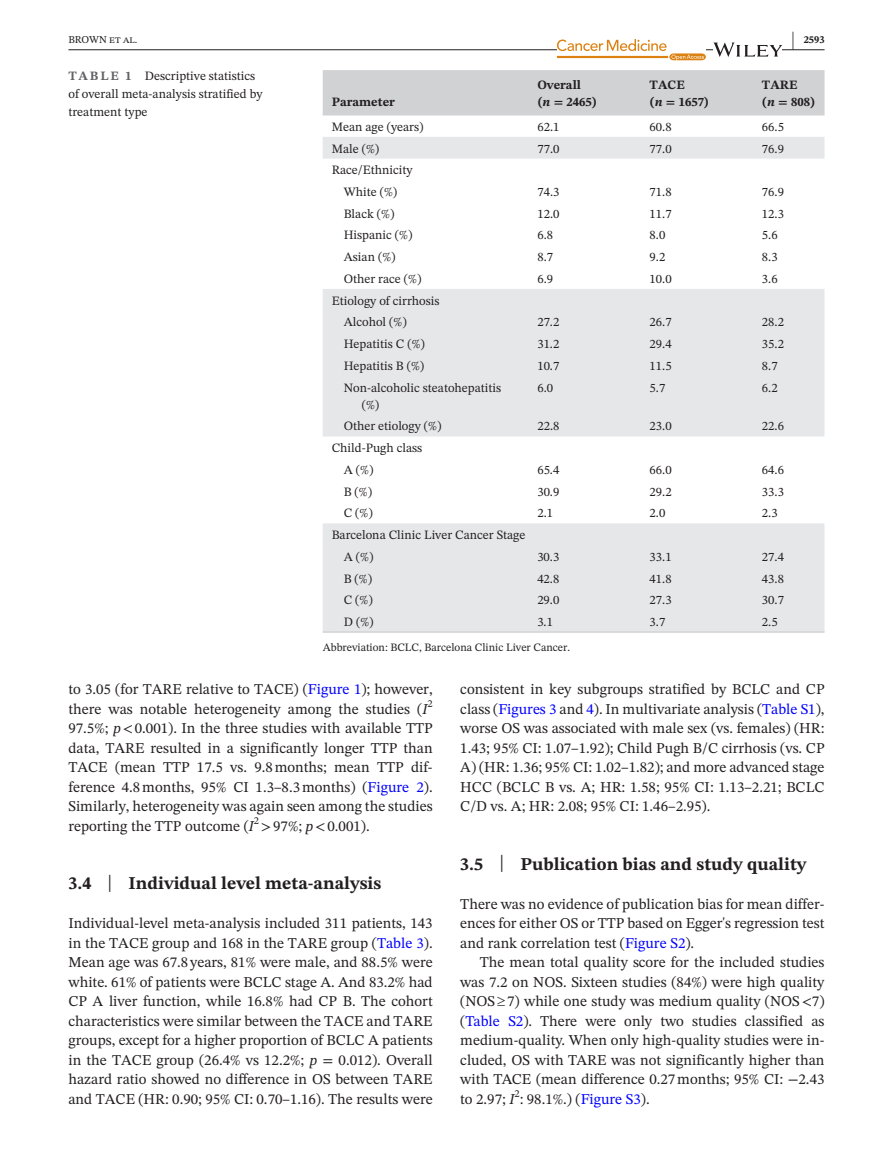
<style>
.page{position:relative;width:893px;height:1174px;background:#fff}
.page>*{position:absolute;margin:0;border:0;box-sizing:border-box;transform-origin:0 0}
.t1{font:700 21px "STIX Two Text";color:#231f20;scale:.42 1}
.t2{font:700 18px "STIX Two Text";color:#231f20}
.t3{font:15px/19.5px "STIX Two Text";color:#231f20;text-align:justify}
.t4{font:12.75px/21.8px "STIX Two Text";color:#231f20}
.t5{font:700 12.75px/17.2px "STIX Two Text";color:#231f20}
.t6{font:11.25px "STIX Two Text";color:#231f20}
.t7{font:10.5px "STIX Two Text";color:#231f20}
.t8{font:700 10.5px "STIX Two Text";color:#231f20}
.s1{font-weight:700;color:#636366}
.s2{font-style:italic}
.s3{font-family:"STIX"}
.s4{color:#00f}
.s5{font-weight:400;font-size:23.7px}
</style>
<div class="page">
<hr style="left:68px;top:49px;width:756px;height:1px;background:#231f20">
<svg style="left:557px;top:39px;width:149px;height:21px"></svg>
<svg style="left:713px;top:43px;width:69px;height:14px"></svg>
<div style="left:323px;top:70px;width:501px;height:45px;background:#d1d2d4"></div>
<svg style="left:323px;top:137px;width:501px;height:494px;fill:#e6e7e9"></svg>
<hr style="left:323px;top:631px;width:205px;height:2px;background:#d1d2d4">
<hr style="left:528px;top:631px;width:113px;height:2px;background:#d1d2d4">
<hr style="left:641px;top:631px;width:112px;height:2px;background:#d1d2d4">
<hr style="left:753px;top:631px;width:71px;height:2px;background:#d1d2d4">
<h1 class="t1" style="left:792px;top:24px;width:8px">|</h1>
<p class="t7" style="left:68px;top:32px;width:70px">BROWN et al.</p>
<p class="t8" style="left:804px;top:32px;width:22px">2593</p>
<p class="t4" style="left:68px;top:66px;width:196px;line-height:18px"><span class="s1">TABLE 1</span> Descriptive statistics of overall meta-analysis stratified by treatment type</p>
<p class="t5" style="left:332px;top:94px;width:65px">Parameter</p>
<p class="t5" style="left:537px;top:76px;width:61px">Overall (<span class="s2">n</span> <span class="s3">=</span> 2465)</p>
<p class="t5" style="left:650px;top:76px;width:61px">TACE<br>(<span class="s2">n</span> <span class="s3">=</span> 1657)</p>
<p class="t5" style="left:762px;top:76px;width:55px">TARE<br>(<span class="s2">n</span> <span class="s3">=</span> 808)</p>
<p class="t4" style="left:332px;top:116px;width:93px">Mean age (years)</p>
<p class="t4" style="left:537px;top:116px;width:24px">62.1</p>
<p class="t4" style="left:650px;top:116px;width:24px">60.8</p>
<p class="t4" style="left:762px;top:116px;width:24px">66.5</p>
<p class="t4" style="left:332px;top:137px;width:49px">Male (%)</p>
<p class="t4" style="left:537px;top:137px;width:24px">77.0</p>
<p class="t4" style="left:650px;top:137px;width:24px">77.0</p>
<p class="t4" style="left:762px;top:137px;width:24px">76.9</p>
<p class="t4" style="left:332px;top:159px;width:82px;text-align:center">Race/Ethnicity<br>White (%)</p>
<p class="t4" style="left:537px;top:181px;width:24px">74.3</p>
<p class="t4" style="left:650px;top:181px;width:24px">71.8</p>
<p class="t4" style="left:762px;top:181px;width:24px">76.9</p>
<p class="t4" style="left:344px;top:202px;width:52px">Black (%)</p>
<p class="t4" style="left:537px;top:202px;width:24px">12.0</p>
<p class="t4" style="left:650px;top:202px;width:24px">11.7</p>
<p class="t4" style="left:762px;top:202px;width:24px">12.3</p>
<p class="t4" style="left:344px;top:224px;width:70px">Hispanic (%)</p>
<p class="t4" style="left:537px;top:224px;width:17px">6.8</p>
<p class="t4" style="left:650px;top:224px;width:17px">8.0</p>
<p class="t4" style="left:762px;top:224px;width:17px">5.6</p>
<p class="t4" style="left:344px;top:246px;width:53px">Asian (%)</p>
<p class="t4" style="left:537px;top:246px;width:17px">8.7</p>
<p class="t4" style="left:650px;top:246px;width:17px">9.2</p>
<p class="t4" style="left:762px;top:246px;width:17px">8.3</p>
<p class="t4" style="left:344px;top:268px;width:79px">Other race (%)</p>
<p class="t4" style="left:537px;top:268px;width:17px">6.9</p>
<p class="t4" style="left:650px;top:268px;width:24px">10.0</p>
<p class="t4" style="left:762px;top:268px;width:17px">3.6</p>
<p class="t4" style="left:344px;top:289px;width:97px;text-indent:-12px">Etiology of cirrhosis<br>Alcohol (%)</p>
<p class="t4" style="left:537px;top:311px;width:24px">27.2</p>
<p class="t4" style="left:650px;top:311px;width:24px">26.7</p>
<p class="t4" style="left:762px;top:311px;width:24px">28.2</p>
<p class="t4" style="left:344px;top:333px;width:83px">Hepatitis C (%)</p>
<p class="t4" style="left:537px;top:333px;width:24px">31.2</p>
<p class="t4" style="left:650px;top:333px;width:24px">29.4</p>
<p class="t4" style="left:762px;top:333px;width:24px">35.2</p>
<p class="t4" style="left:344px;top:354px;width:82px">Hepatitis B (%)</p>
<p class="t4" style="left:537px;top:354px;width:24px">10.7</p>
<p class="t4" style="left:650px;top:354px;width:24px">11.5</p>
<p class="t4" style="left:762px;top:354px;width:17px">8.7</p>
<p class="t4" style="left:362px;top:378px;width:141px;line-height:17.2px;text-indent:-18px">Non-alcoholic steatohepatitis (%)</p>
<p class="t4" style="left:537px;top:376px;width:17px">6.0</p>
<p class="t4" style="left:650px;top:376px;width:17px">5.7</p>
<p class="t4" style="left:762px;top:376px;width:17px">6.2</p>
<p class="t4" style="left:344px;top:415px;width:99px">Other etiology (%)</p>
<p class="t4" style="left:537px;top:415px;width:24px">22.8</p>
<p class="t4" style="left:650px;top:415px;width:24px">23.0</p>
<p class="t4" style="left:762px;top:415px;width:24px">22.6</p>
<p class="t4" style="left:344px;top:437px;width:80px;text-indent:-12px">Child-Pugh class<br>A (%)</p>
<p class="t4" style="left:537px;top:459px;width:24px">65.4</p>
<p class="t4" style="left:650px;top:459px;width:24px">66.0</p>
<p class="t4" style="left:762px;top:459px;width:24px">64.6</p>
<p class="t4" style="left:344px;top:480px;width:30px">B (%)</p>
<p class="t4" style="left:537px;top:480px;width:24px">30.9</p>
<p class="t4" style="left:650px;top:480px;width:24px">29.2</p>
<p class="t4" style="left:762px;top:480px;width:24px">33.3</p>
<p class="t4" style="left:344px;top:502px;width:31px">C (%)</p>
<p class="t4" style="left:537px;top:502px;width:17px">2.1</p>
<p class="t4" style="left:650px;top:502px;width:17px">2.0</p>
<p class="t4" style="left:762px;top:502px;width:17px">2.3</p>
<p class="t4" style="left:344px;top:524px;width:183px;text-indent:-12px">Barcelona Clinic Liver Cancer Stage<br>A (%)</p>
<p class="t4" style="left:537px;top:545px;width:24px">30.3</p>
<p class="t4" style="left:650px;top:545px;width:24px">33.1</p>
<p class="t4" style="left:762px;top:545px;width:24px">27.4</p>
<p class="t4" style="left:344px;top:567px;width:30px">B (%)</p>
<p class="t4" style="left:537px;top:567px;width:24px">42.8</p>
<p class="t4" style="left:650px;top:567px;width:24px">41.8</p>
<p class="t4" style="left:762px;top:567px;width:24px">43.8</p>
<p class="t4" style="left:344px;top:589px;width:31px">C (%)</p>
<p class="t4" style="left:537px;top:589px;width:24px">29.0</p>
<p class="t4" style="left:650px;top:589px;width:24px">27.3</p>
<p class="t4" style="left:762px;top:589px;width:24px">30.7</p>
<p class="t4" style="left:344px;top:611px;width:31px">D (%)</p>
<p class="t4" style="left:537px;top:611px;width:17px">3.1</p>
<p class="t4" style="left:650px;top:611px;width:17px">3.7</p>
<p class="t4" style="left:762px;top:611px;width:17px">2.5</p>
<p class="t6" style="left:323px;top:639px;width:249px">Abbreviation: BCLC, Barcelona Clinic Liver Cancer.</p>
<p class="t3" style="left:68px;top:679px;width:366px">to 3.05 (for TARE relative to TACE) (<span class="s4">Figure 1</span>); however, there was notable heterogeneity among the studies (<span class="s2">I</span></p>
<p class="t7" style="left:427px;top:696px;width:7px">2</p>
<p class="t3" style="left:68px;top:718px;width:366px">97.5%; <span class="s2">p</span><span class="s3">&lt;</span>0.001). In the three studies with available TTP data, TARE resulted in a significantly longer TTP than TACE (mean TTP 17.5 vs. 9.8months; mean TTP dif&shy;ference 4.8months, 95% CI 1.3–8.3months) (<span class="s4">Figure 2</span>).<br>Similarly, heterogeneity was again seen among the studies reporting the TTP outcome (<span class="s2">I</span></p>
<p class="t7" style="left:254px;top:813px;width:7px">2</p>
<p class="t3" style="left:261px;top:816px;width:110px"><span class="s3">&gt;</span>97%; <span class="s2">p</span><span class="s3">&lt;</span>0.001).</p>
<p class="t2" style="left:68px;top:870px;width:314px">3.4 <span class="s5">|</span> Individual level meta-analysis</p>
<p class="t3" style="left:68px;top:913px;width:366px">Individual-level meta-analysis included 311 patients, 143 in the TACE group and 168 in the TARE group (<span class="s4">Table 3</span>).<br>Mean age was 67.8 years, 81% were male, and 88.5% were white. 61% of patients were BCLC stage A. And 83.2% had CP A liver function, while 16.8% had CP B. The cohort characteristics were similar between the TACE and TARE groups, except for a higher proportion of BCLC A patients in the TACE group (26.4% vs 12.2%; <span class="s2">p</span> <span class="s3">=</span> 0.012). Overall hazard ratio showed no difference in OS between TARE and TACE (HR: 0.90; 95% CI: 0.70–1.16). The results were</p>
<p class="t3" style="left:460px;top:679px;width:366px">consistent in key subgroups stratified by BCLC and CP class (<span class="s4">Figures 3</span> and <span class="s4">4</span>). In multivariate analysis (<span class="s4">Table S1</span>), worse OS was associated with male sex (vs. females) (HR:<br>1.43; 95% CI: 1.07–1.92); Child Pugh B/C cirrhosis (vs. CP A) (HR: 1.36; 95% CI: 1.02–1.82); and more advanced stage HCC (BCLC B vs. A; HR: 1.58; 95% CI: 1.13–2.21; BCLC C/D vs. A; HR: 2.08; 95% CI: 1.46–2.95).</p>
<p class="t2" style="left:460px;top:851px;width:348px">3.5 <span class="s5">|</span> Publication bias and study quality</p>
<p class="t3" style="left:460px;top:894px;width:366px">There was no evidence of publication bias for mean differ&shy;ences for either OS or TTP based on Egger's regression test and rank correlation test (<span class="s4">Figure S2</span>).</p>
<p class="t3" style="left:460px;top:952px;width:366px;text-indent:20px">The mean total quality score for the included studies was 7.2 on NOS. Sixteen studies (84%) were high quality (NOS≥7) while one study was medium quality (NOS<span class="s3">&lt;</span>7) (<span class="s4">Table S2</span>). There were only two studies classified as medium-quality. When only high-quality studies were in&shy;cluded, OS with TARE was not significantly higher than with TACE (mean difference 0.27months; 95% CI: −2.43 to 2.97; <span class="s2">I</span> : 98.1%.) (<span class="s4">Figure S3</span>).</p>
<p class="t7" style="left:514px;top:1086px;width:7px">2</p>
</div>
